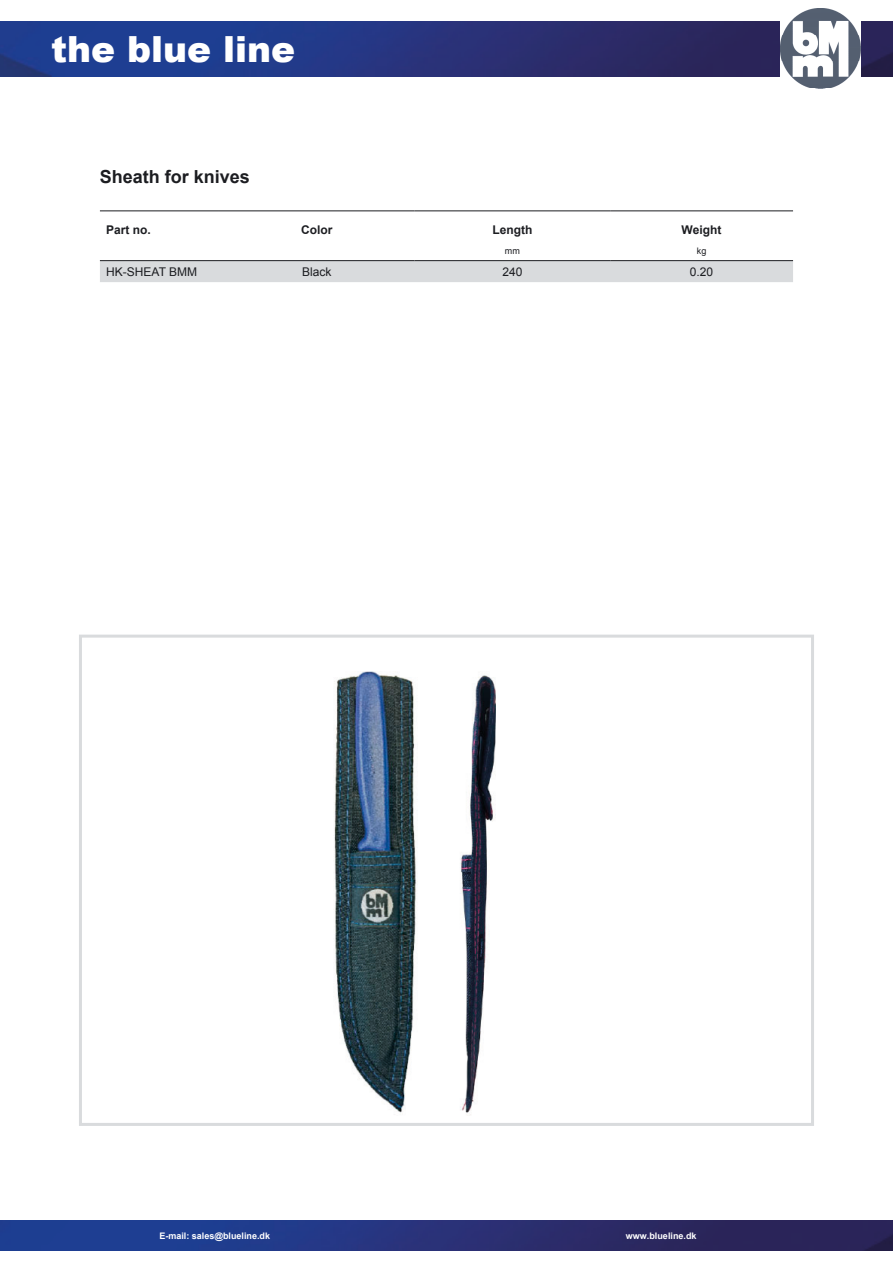
<style>
.page{position:relative;width:893px;height:1263px;background:#fff}
.page>*{position:absolute;margin:0;border:0;box-sizing:border-box;transform-origin:0 0}
.t1{font:900 36px "Arial";color:#fff}
.t2{font:700 18px "Arial";color:#1c1d21}
.t3{font:700 12px "Arial";color:#1c1d21}
.t4{font:12px "Arial";color:#1c1d21}
.t5{font:700 9px "Arial";color:#fff}
.t6{font:9px "Arial";color:#1c1d21}
</style>
<div class="page">
<div style="left:79px;top:635px;width:735px;height:491px;border:3px solid #d9dbdd"></div>
<div style="left:100px;top:261px;width:693px;height:21px;background:#d9dbdd"></div>
<hr style="left:100px;top:260px;width:119px;height:1px;background:#1c1d21">
<hr style="left:219px;top:260px;width:196px;height:1px;background:#1c1d21">
<hr style="left:415px;top:260px;width:195px;height:1px;background:#1c1d21">
<hr style="left:610px;top:260px;width:183px;height:1px;background:#1c1d21">
<hr style="left:100px;top:210px;width:119px;height:1px;background:#1c1d21">
<hr style="left:219px;top:210px;width:196px;height:1px;background:#1c1d21">
<hr style="left:415px;top:210px;width:195px;height:1px;background:#1c1d21">
<hr style="left:610px;top:210px;width:183px;height:1px;background:#1c1d21">
<img style="left:334px;top:671px;width:162px;height:444px">
<img style="left:0;top:21px;width:893px;height:56px">
<img style="left:781px;top:9px;width:80px;height:80px">
<img style="left:0;top:1220px;width:893px;height:30px">
<h1 class="t1" style="left:51px;top:23px;width:246px">the blue line</h1>
<p class="t2" style="left:100px;top:165px;width:152px">Sheath for knives</p>
<p class="t3" style="left:106px;top:221px;width:46px">Part no.</p>
<p class="t3" style="left:301px;top:221px;width:33px">Color</p>
<p class="t3" style="left:492px;top:221px;width:41px">Length</p>
<p class="t3" style="left:682px;top:221px;width:41px">Weight</p>
<p class="t6" style="left:505px;top:245px;width:16px">mm</p>
<p class="t6" style="left:697px;top:245px;width:11px">kg</p>
<p class="t4" style="left:106px;top:264px;width:92px">HK-SHEAT BMM</p>
<p class="t4" style="left:302px;top:264px;width:31px">Black</p>
<p class="t4" style="left:502px;top:264px;width:22px">240</p>
<p class="t4" style="left:690px;top:264px;width:25px">0.20</p>
<p class="t5" style="left:159px;top:1229px;width:112px">E-mail: sales@blueline.dk</p>
<p class="t5" style="left:626px;top:1229px;width:72px">www.blueline.dk</p>
</div>
